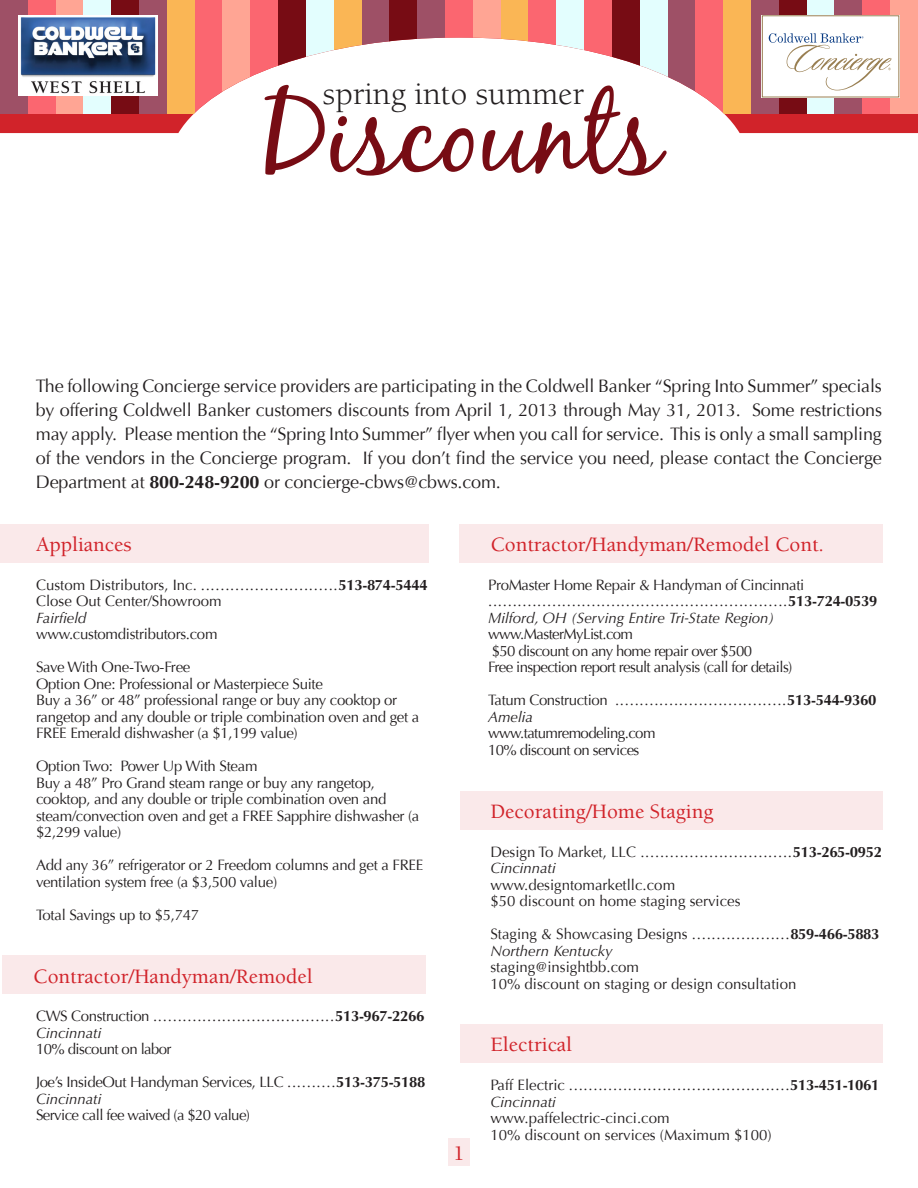
<style>
.page{position:relative;width:918px;height:1188px;background:#fff}
.page>*{position:absolute;margin:0;border:0;box-sizing:border-box;transform-origin:0 0}
.t1{font:109.65px "Black Jack";color:#770c14}
.t2{font:33px "Berkeley";color:#231f20}
.t3{font:500 21px "Berkeley";color:#d1232a}
.t4{font:18px/24px "Optima";letter-spacing:-.01em;color:#231f20;text-align:justify}
.t5{font:15px/16.5px "Optima";letter-spacing:-.02em;color:#231f20}
.t6{font:15px "Optima";color:#231f20}
.t7{font:15px "Optima";letter-spacing:-.04em;color:#231f20}
.t8{font:italic 15px "Optima";color:#231f20}
.s1{font-weight:700}
</style>
<div class="page">
<svg style="left:0;top:114px;width:918px;height:19px"></svg>
<div style="left:0;top:0;width:28px;height:114px;background:#9e5066"></div>
<div style="left:28px;top:0;width:28px;height:114px;background:#fb6670"></div>
<div style="left:56px;top:0;width:27px;height:114px;background:#ffa594"></div>
<div style="left:83px;top:0;width:28px;height:114px;background:#e3fefe"></div>
<div style="left:139px;top:0;width:28px;height:114px;background:#9e5066"></div>
<div style="left:167px;top:0;width:28px;height:114px;background:#fab655"></div>
<div style="left:195px;top:0;width:28px;height:114px;background:#fb6670"></div>
<svg style="left:250px;top:0;width:28px;height:77px;background:#fb717a"></svg>
<svg style="left:362px;top:0;width:27px;height:45px"></svg>
<div style="left:306px;top:0;width:28px;height:114px;background:linear-gradient(to bottom,#ddfdfd,#fff)"></div>
<svg style="left:223px;top:0;width:27px;height:92px;background:#feac9d"></svg>
<svg style="left:334px;top:0;width:28px;height:50px"></svg>
<div style="left:111px;top:0;width:28px;height:114px;background:#770c14"></div>
<svg style="left:278px;top:0;width:28px;height:66px;background:#811d24"></svg>
<svg style="left:389px;top:0;width:28px;height:42px"></svg>
<svg style="left:417px;top:0;width:28px;height:39px"></svg>
<svg style="left:445px;top:0;width:28px;height:38px"></svg>
<svg style="left:473px;top:0;width:28px;height:39px"></svg>
<svg style="left:501px;top:0;width:28px;height:42px"></svg>
<svg style="left:529px;top:0;width:27px;height:45px"></svg>
<svg style="left:584px;top:0;width:28px;height:57px;background:#fb6f78"></svg>
<svg style="left:640px;top:0;width:28px;height:77px;background:#e5fdfd"></svg>
<svg style="left:556px;top:0;width:28px;height:50px"></svg>
<svg style="left:612px;top:0;width:28px;height:66px;background:#811d24"></svg>
<svg style="left:668px;top:0;width:27px;height:92px;background:#a65f73"></svg>
<div style="left:695px;top:0;width:28px;height:114px;background:#fb6670"></div>
<div style="left:751px;top:0;width:28px;height:114px;background:#9e5066"></div>
<div style="left:723px;top:0;width:28px;height:114px;background:#fab655"></div>
<div style="left:779px;top:0;width:28px;height:114px;background:#770c14"></div>
<div style="left:807px;top:0;width:28px;height:114px;background:#e3fefe"></div>
<div style="left:835px;top:0;width:27px;height:114px;background:#9e5066"></div>
<div style="left:862px;top:0;width:28px;height:114px;background:#fb6670"></div>
<div style="left:890px;top:0;width:28px;height:114px;background:#ffa594"></div>
<img style="left:18px;top:15px;width:139px;height:80px">
<div style="left:762px;top:16px;width:137px;height:81px;background:#fff"></div>
<div style="left:762px;top:15px;width:137px;height:82px;border:1px solid #997f52"></div>
<svg style="left:769px;top:33px;width:123px;height:58px"></svg>
<div style="left:448px;top:1138px;width:22px;height:28px;background:#fae9ea"></div>
<svg style="left:352px;top:146px;width:14px;height:16px"></svg>
<svg style="left:402px;top:150px;width:4px;height:8px"></svg>
<svg style="left:614px;top:147px;width:13px;height:15px"></svg>
<div style="left:460px;top:791px;width:423px;height:38px;background:#fae9ea"></div>
<div style="left:460px;top:1025px;width:423px;height:38px;background:#fae9ea"></div>
<div style="left:0;top:524px;width:429px;height:38px;background:#fae9ea"></div>
<div style="left:3px;top:956px;width:423px;height:38px;background:#fae9ea"></div>
<div style="left:460px;top:524px;width:423px;height:39px;background:#fae9ea"></div>
<p class="t2" style="left:323px;top:76px;width:263px">spring into summer</p>
<p class="t1" style="left:261px;top:68px;width:402px">Discounts</p>
<p class="t4" style="left:36px;top:374px;width:848px">The following Concierge service providers are participating in the Coldwell Banker “Spring Into Summer” specials by offering Coldwell Banker customers discounts from April 1, 2013 through May 31, 2013. Some restrictions may apply. Please mention the “Spring Into Summer” flyer when you call for service. This is only a small sampling of the vendors in the Concierge program. If you don’t find the service you need, please contact the Concierge Department at <span class="s1">800-248-9200</span> or concierge-cbws@cbws.com.</p>
<p class="t3" style="left:36px;top:533px;width:97px">Appliances</p>
<p class="t6" style="left:36px;top:576px;width:393px">Custom Distributors, Inc. ............................<span class="s1">513-874-5444</span></p>
<p class="t6" style="left:36px;top:592px;width:187px">Close Out Center/Showroom</p>
<p class="t8" style="left:36px;top:609px;width:52px">Fairfield</p>
<p class="t5" style="left:36px;top:626px;width:183px">www.customdistributors.com</p>
<p class="t5" style="left:36px;top:659px;width:156px">Save With One-Two-Free</p>
<p class="t5" style="left:36px;top:676px;width:288px">Option One: Professional or Masterpiece Suite</p>
<p class="t5" style="left:36px;top:692px;width:385px">Buy a 36” or 48” professional range or buy any cooktop or rangetop and any double or triple combination oven and get a<br>FREE Emerald dishwasher (a $1,199 value)</p>
<p class="t5" style="left:36px;top:758px;width:223px">Option Two: Power Up With Steam</p>
<p class="t5" style="left:36px;top:775px;width:385px">Buy a 48” Pro Grand steam range or buy any rangetop, cooktop, and any double or triple combination oven and steam/convection oven and get a FREE Sapphire dishwasher (a $2,299 value)</p>
<p class="t5" style="left:36px;top:857px;width:389px">Add any 36” refrigerator or 2 Freedom columns and get a FREE ventilation system free (a $3,500 value)</p>
<p class="t5" style="left:36px;top:907px;width:165px">Total Savings up to $5,747</p>
<p class="t3" style="left:33px;top:965px;width:281px">Contractor/Handyman/Remodel</p>
<p class="t5" style="left:36px;top:1008px;width:390px">CWS Construction .....................................<span class="s1">513-967-2266</span></p>
<p class="t8" style="left:36px;top:1024px;width:67px">Cincinnati</p>
<p class="t7" style="left:36px;top:1041px;width:137px">10% discount on labor</p>
<p class="t5" style="left:36px;top:1074px;width:391px">Joe’s InsideOut Handyman Services, LLC ..........<span class="s1">513-375-5188</span></p>
<p class="t8" style="left:36px;top:1090px;width:67px">Cincinnati</p>
<p class="t7" style="left:36px;top:1107px;width:216px">Service call fee waived (a $20 value)</p>
<p class="t3" style="left:453px;top:1142px;width:12px">1</p>
<p class="t3" style="left:490px;top:534px;width:335px">Contractor/Handyman/Remodel Cont.</p>
<p class="t5" style="left:488px;top:577px;width:391px">ProMaster Home Repair &amp; Handyman of Cincinnati .............................................................<span class="s1">513-724-0539</span></p>
<p class="t8" style="left:488px;top:609px;width:288px">Milford, OH (Serving Entire Tri-State Region)</p>
<p class="t7" style="left:488px;top:626px;width:147px">www.MasterMyList.com</p>
<p class="t7" style="left:492px;top:642px;width:262px">$50 discount on any home repair over $500</p>
<p class="t7" style="left:488px;top:659px;width:306px">Free inspection report result analysis (call for details)</p>
<p class="t5" style="left:488px;top:692px;width:390px">Tatum Construction ...................................<span class="s1">513-544-9360</span></p>
<p class="t8" style="left:488px;top:708px;width:46px">Amelia</p>
<p class="t7" style="left:488px;top:725px;width:169px">www.tatumremodeling.com</p>
<p class="t7" style="left:488px;top:741px;width:153px">10% discount on services</p>
<p class="t3" style="left:490px;top:800px;width:225px">Decorating/Home Staging</p>
<p class="t6" style="left:490px;top:843px;width:393px">Design To Market, LLC ...............................<span class="s1">513-265-0952</span></p>
<p class="t8" style="left:490px;top:859px;width:67px">Cincinnati</p>
<p class="t6" style="left:490px;top:876px;width:186px">www.designtomarketllc.com</p>
<p class="t6" style="left:490px;top:892px;width:252px">$50 discount on home staging services</p>
<p class="t6" style="left:490px;top:925px;width:391px">Staging &amp; Showcasing Designs ....................<span class="s1">859-466-5883</span></p>
<p class="t8" style="left:490px;top:942px;width:124px">Northern Kentucky</p>
<p class="t6" style="left:490px;top:958px;width:150px">staging@insightbb.com</p>
<p class="t6" style="left:490px;top:975px;width:307px">10% discount on staging or design consultation</p>
<p class="t3" style="left:491px;top:1034px;width:83px">Electrical</p>
<p class="t6" style="left:491px;top:1076px;width:390px">Paff Electric .............................................<span class="s1">513-451-1061</span></p>
<p class="t8" style="left:491px;top:1093px;width:67px">Cincinnati</p>
<p class="t6" style="left:491px;top:1109px;width:180px">www.paffelectric-cinci.com</p>
<p class="t6" style="left:491px;top:1126px;width:282px">10% discount on services (Maximum $100)</p>
</div>
